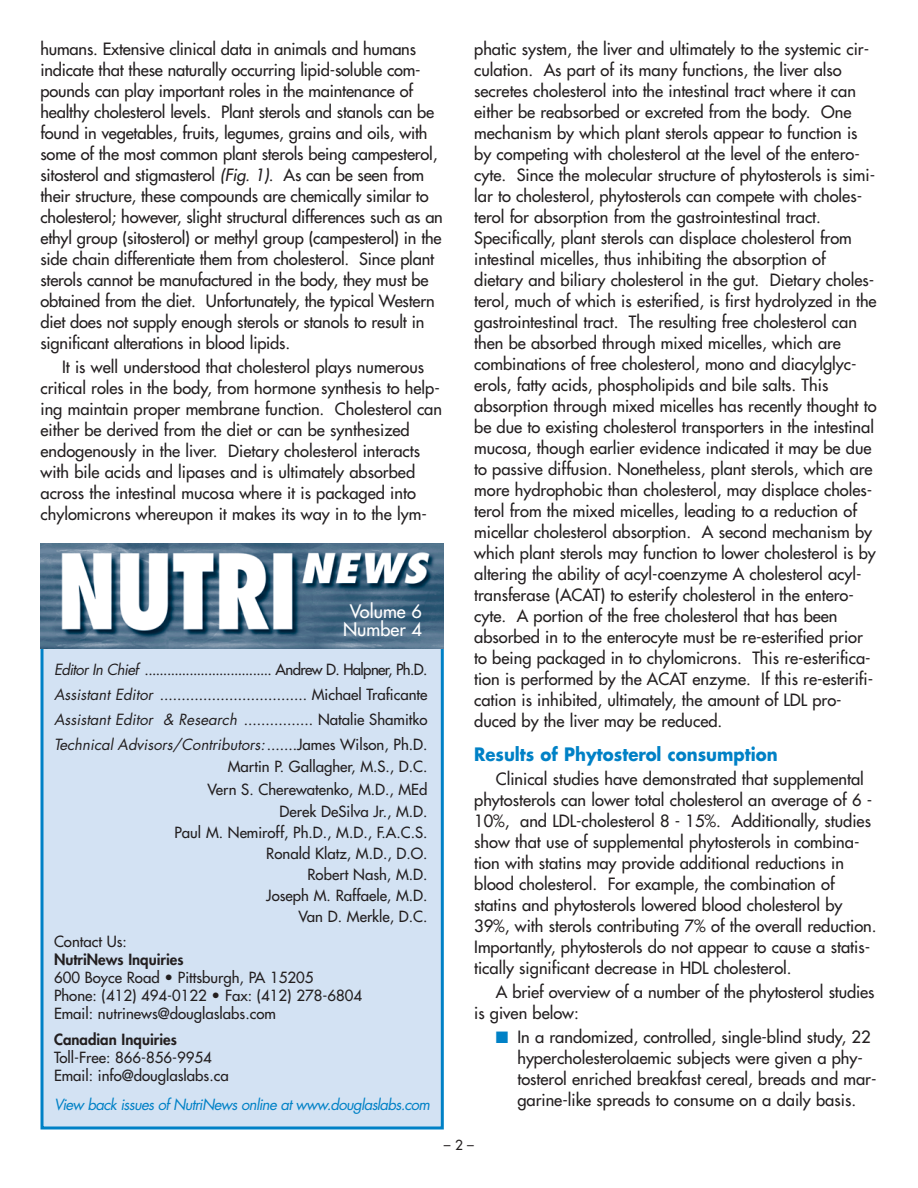
<style>
.page{position:relative;width:918px;height:1188px;background:#fff}
.page>*{position:absolute;margin:0;border:0;box-sizing:border-box;transform-origin:0 0}
.t1{font:18.15px/18.1px "Futura";color:#fff;text-align:center}
.t2{font:700 18px "Futura";color:#0081c6;scale:.92 1}
.t3{font:16.5px/21px "Futura";color:#231f20}
.t4{font:15px/20.9px "Futura";color:#231f20;text-align:right}
.t5{font:italic 15px "Futura";letter-spacing:-.05em;color:#0081c6}
.t6{font:800 15px "Futura";color:#231f20}
.t7{font:13.5px "Futura";color:#231f20}
.s1{font-style:italic}
.s2{color:#0081c6}
</style>
<div class="page">
<div style="left:42px;top:618px;width:400px;height:510px;background:#d3e2f3"></div>
<div style="left:40px;top:617px;width:404px;height:513px;border:3px solid #0081c6"></div>
<img style="left:40px;top:544px;width:404px;height:105px">
<p class="t3" style="left:40px;top:39px;width:404px">humans. Extensive clinical data in animals and humans indicate that these naturally occurring lipid-soluble com&shy;pounds can play important roles in the maintenance of healthy cholesterol levels. Plant sterols and stanols can be found in vegetables, fruits, legumes, grains and oils, with some of the most common plant sterols being campesterol, sitosterol and stigmasterol <span class="s1">(Fig. 1)</span>. As can be seen from their structure, these compounds are chemically similar to cholesterol; however, slight structural differences such as an ethyl group (sitosterol) or methyl group (campesterol) in the side chain differentiate them from cholesterol. Since plant sterols cannot be manufactured in the body, they must be obtained from the diet. Unfortunately, the typical Western diet does not supply enough sterols or stanols to result in significant alterations in blood lipids.</p>
<p class="t3" style="left:40px;top:357px;width:403px;text-indent:22px">It is well understood that cholesterol plays numerous critical roles in the body, from hormone synthesis to help&shy;ing maintain proper membrane function. Cholesterol can either be derived from the diet or can be synthesized endogenously in the liver. Dietary cholesterol interacts with bile acids and lipases and is ultimately absorbed across the intestinal mucosa where it is packaged into chylomicrons whereupon it makes its way in to the lym-</p>
<p class="t1" style="left:343px;top:604px;width:81px">Volume 6<br>Number 4</p>
<p class="t4" style="left:54px;top:658px;width:375px;line-height:24.8px;text-align:justify"><span class="s1">Editor In Chief</span> .................................. Andrew D. Halpner, Ph.D.<br><span class="s1">Assistant Editor</span> .................................. Michael Traficante <span class="s1">Assistant Editor &amp; Research</span> ................ Natalie Shamitko <span class="s1">Technical Advisors/Contributors:</span>.......James Wilson, Ph.D.</p>
<p class="t4" style="left:208px;top:756px;width:221px;line-height:22.5px">Martin P. Gallagher, M.S., D.C.<br>Vern S. Cherewatenko, M.D., MEd<br>Derek DeSilva Jr., M.D.</p>
<p class="t4" style="left:175px;top:823px;width:255px">Paul M. Nemiroff, Ph.D., M.D., F.A.C.S.<br>Ronald Klatz, M.D., D.O.<br>Robert Nash, M.D.<br>Joseph M. Raffaele, M.D.<br>Van D. Merkle, D.C.</p>
<p class="t4" style="left:54px;top:932px;width:74px">Contact Us:</p>
<p class="t6" style="left:54px;top:952px;width:131px">NutriNews Inquiries</p>
<p class="t4" style="left:54px;top:969px;width:310px;line-height:18px;text-align:left">600 Boyce Road • Pittsburgh, PA 15205<br>Phone: (412) 494-0122 • Fax: (412) 278-6804<br>Email: nutrinews@douglaslabs.com</p>
<p class="t6" style="left:54px;top:1033px;width:124px">Canadian Inquiries</p>
<p class="t4" style="left:54px;top:1050px;width:176px;line-height:18px;text-align:left">Toll-Free: 866-856-9954<br>Email: info@douglaslabs.ca</p>
<p class="t5" style="left:54px;top:1097px;width:378px">View back issues of NutriNews online at www.douglaslabs.com</p>
<p class="t3" style="left:474px;top:39px;width:404px">phatic system, the liver and ultimately to the systemic cir&shy;culation. As part of its many functions, the liver also secretes cholesterol into the intestinal tract where it can either be reabsorbed or excreted from the body. One mechanism by which plant sterols appear to function is by competing with cholesterol at the level of the entero&shy;cyte. Since the molecular structure of phytosterols is simi&shy;lar to cholesterol, phytosterols can compete with choles&shy;terol for absorption from the gastrointestinal tract.<br>Specifically, plant sterols can displace cholesterol from intestinal micelles, thus inhibiting the absorption of dietary and biliary cholesterol in the gut. Dietary choles&shy;terol, much of which is esterified, is first hydrolyzed in the gastrointestinal tract. The resulting free cholesterol can then be absorbed through mixed micelles, which are combinations of free cholesterol, mono and diacylglyc&shy;erols, fatty acids, phospholipids and bile salts. This absorption through mixed micelles has recently thought to be due to existing cholesterol transporters in the intestinal mucosa, though earlier evidence indicated it may be due to passive diffusion. Nonetheless, plant sterols, which are more hydrophobic than cholesterol, may displace choles&shy;terol from the mixed micelles, leading to a reduction of micellar cholesterol absorption. A second mechanism by which plant sterols may function to lower cholesterol is by altering the ability of acyl-coenzyme A cholesterol acyl&shy;transferase (ACAT) to esterify cholesterol in the entero&shy;cyte. A portion of the free cholesterol that has been absorbed in to the enterocyte must be re-esterified prior to being packaged in to chylomicrons. This re-esterifica&shy;tion is performed by the ACAT enzyme. If this re-esterifi&shy;cation is inhibited, ultimately, the amount of LDL pro&shy;duced by the liver may be reduced.</p>
<p class="t2" style="left:474px;top:746px;width:331px">Results of Phytosterol consumption</p>
<p class="t3" style="left:474px;top:770px;width:404px;text-indent:22px">Clinical studies have demonstrated that supplemental phytosterols can lower total cholesterol an average of 6 - 10%, and LDL-cholesterol 8 - 15%. Additionally, studies show that use of supplemental phytosterols in combina&shy;tion with statins may provide additional reductions in blood cholesterol. For example, the combination of statins and phytosterols lowered blood cholesterol by 39%, with sterols contributing 7% of the overall reduction.<br>Importantly, phytosterols do not appear to cause a statis&shy;tically significant decrease in HDL cholesterol.</p>
<p class="t3" style="left:474px;top:983px;width:402px;text-indent:22px">A brief overview of a number of the phytosterol studies is given below:</p>
<p class="t3" style="left:517px;top:1028px;width:361px;text-indent:-22px"><span class="s2">■</span> In a randomized, controlled, single-blind study, 22 hypercholesterolaemic subjects were given a phy&shy;tosterol enriched breakfast cereal, breads and mar&shy;garine-like spreads to consume on a daily basis.</p>
<p class="t7" style="left:444px;top:1138px;width:31px">– 2 –</p>
</div>
